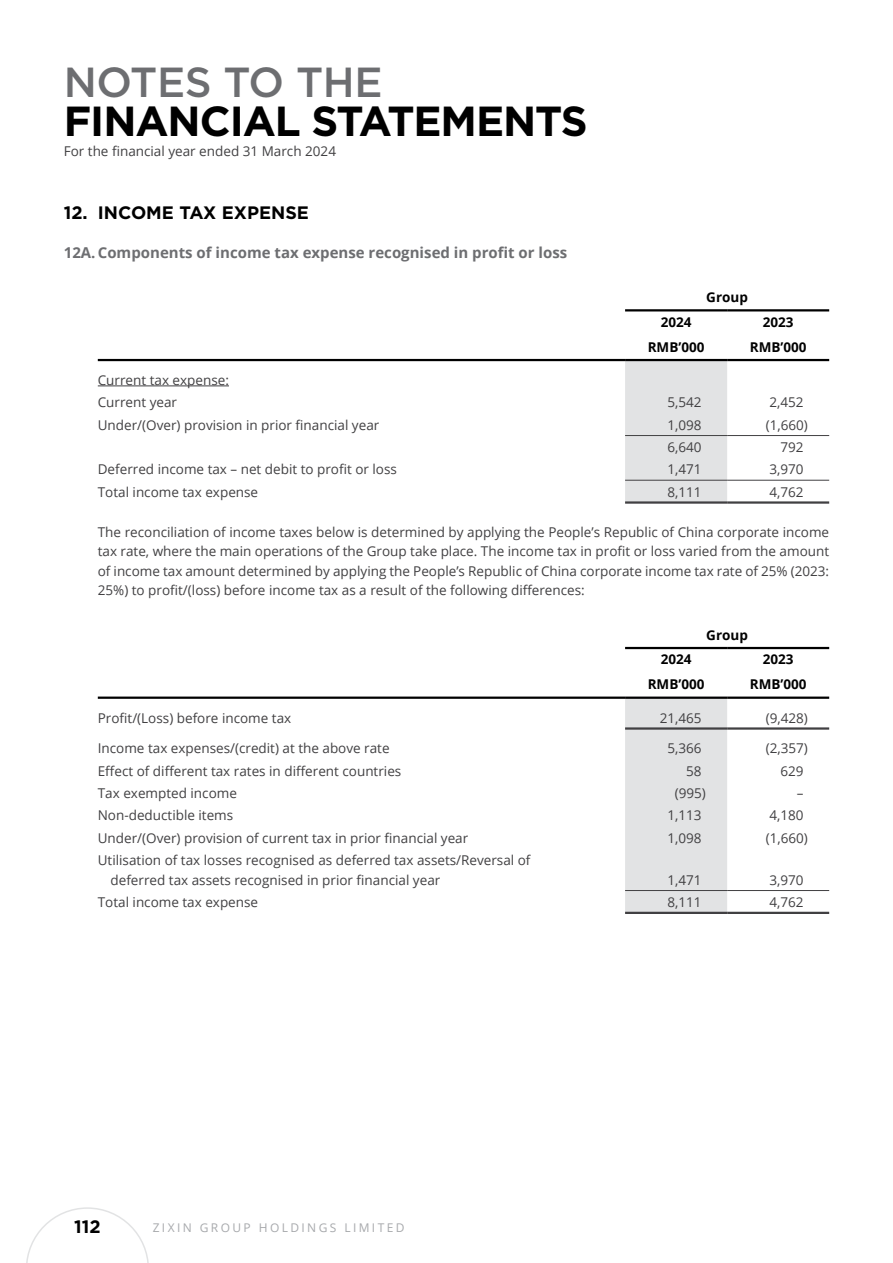
<style>
.page{position:relative;width:893px;height:1263px;background:#fff}
.page>*{position:absolute;margin:0;border:0;box-sizing:border-box;transform-origin:0 0}
.t1{font:700 42px "Gotham";letter-spacing:-.025em;color:#000}
.t2{font:500 42px "Gotham";letter-spacing:-.01em;color:#6d6e71}
.t3{font:700 18px "Gotham";color:#000}
.t4{font:700 15px "Open Sans";color:#6d6e71}
.t5{font:13.5px/19.5px "Open Sans";color:#414042}
.t6{font:700 13.5px "Open Sans";color:#000}
.t7{font:12px "Open Sans";letter-spacing:.2em;color:#a7a9ac}
</style>
<div class="page">
<svg style="left:26px;top:1207px;width:123px;height:56px"></svg>
<div style="left:625px;top:361px;width:102px;height:140px;background:#e2e3e4"></div>
<hr style="left:625px;top:480px;width:102px;height:1px;background:#414042">
<hr style="left:727px;top:480px;width:102px;height:1px;background:#414042">
<hr style="left:625px;top:501px;width:102px;height:3px;background:#414042">
<hr style="left:727px;top:501px;width:102px;height:3px;background:#414042">
<hr style="left:625px;top:435px;width:102px;height:1px;background:#414042">
<hr style="left:727px;top:435px;width:102px;height:1px;background:#414042">
<hr style="left:98px;top:359px;width:527px;height:2px;background:#000">
<hr style="left:625px;top:359px;width:102px;height:2px;background:#000">
<hr style="left:727px;top:359px;width:102px;height:2px;background:#000">
<hr style="left:625px;top:309px;width:102px;height:2px;background:#000">
<hr style="left:727px;top:309px;width:102px;height:2px;background:#000">
<hr style="left:98px;top:386px;width:131px;height:1px;background:#414042">
<div style="left:625px;top:699px;width:102px;height:213px;background:#e2e3e4"></div>
<hr style="left:625px;top:890px;width:102px;height:1px;background:#414042">
<hr style="left:727px;top:890px;width:102px;height:1px;background:#414042">
<hr style="left:625px;top:912px;width:102px;height:2px;background:#414042">
<hr style="left:727px;top:912px;width:102px;height:2px;background:#414042">
<hr style="left:98px;top:696px;width:527px;height:3px;background:#000">
<hr style="left:625px;top:696px;width:102px;height:3px;background:#000">
<hr style="left:727px;top:696px;width:102px;height:3px;background:#000">
<hr style="left:625px;top:647px;width:102px;height:2px;background:#000">
<hr style="left:727px;top:647px;width:102px;height:2px;background:#000">
<hr style="left:625px;top:727px;width:102px;height:3px;background:#414042">
<hr style="left:727px;top:727px;width:102px;height:3px;background:#414042">
<h1 class="t2" style="left:64px;top:55px;width:320px">NOTES TO THE</h1>
<h1 class="t1" style="left:64px;top:94px;width:525px">FINANCIAL STATEMENTS</h1>
<p class="t5" style="left:64px;top:141px;width:274px">For the financial year ended 31 March 2024</p>
<h2 class="t3" style="left:64px;top:200px;width:247px">12. INCOME TAX EXPENSE</h2>
<p class="t4" style="left:64px;top:241px;width:505px">12A.Components of income tax expense recognised in profit or loss</p>
<p class="t5" style="left:98px;top:368px;width:133px;line-height:22.4px">Current tax expense:<br>Current year</p>
<p class="t6" style="left:706px;top:287px;width:43px">Group</p>
<p class="t6" style="left:661px;top:312px;width:32px">2024</p>
<p class="t6" style="left:763px;top:312px;width:32px">2023</p>
<p class="t6" style="left:648px;top:337px;width:58px">RMB’000</p>
<p class="t6" style="left:750px;top:337px;width:58px">RMB’000</p>
<p class="t5" style="left:667px;top:392px;width:36px">5,542</p>
<p class="t5" style="left:769px;top:392px;width:36px">2,452</p>
<p class="t5" style="left:98px;top:414px;width:283px">Under/(Over) provision in prior financial year</p>
<p class="t5" style="left:667px;top:414px;width:36px">1,098</p>
<p class="t5" style="left:766px;top:414px;width:44px">(1,660)</p>
<p class="t5" style="left:667px;top:437px;width:36px">6,640</p>
<p class="t5" style="left:780px;top:437px;width:25px">792</p>
<p class="t5" style="left:98px;top:459px;width:301px">Deferred income tax – net debit to profit or loss</p>
<p class="t5" style="left:667px;top:459px;width:36px">1,471</p>
<p class="t5" style="left:769px;top:459px;width:36px">3,970</p>
<p class="t5" style="left:98px;top:481px;width:162px">Total income tax expense</p>
<p class="t5" style="left:667px;top:481px;width:36px">8,111</p>
<p class="t5" style="left:769px;top:481px;width:36px">4,762</p>
<p class="t5" style="left:98px;top:522px;width:733px;text-align:justify">The reconciliation of income taxes below is determined by applying the People’s Republic of China corporate income tax rate, where the main operations of the Group take place. The income tax in profit or loss varied from the amount of income tax amount determined by applying the People’s Republic of China corporate income tax rate of 25% (2023:<br>25%) to profit/(loss) before income tax as a result of the following differences:</p>
<p class="t6" style="left:706px;top:625px;width:43px">Group</p>
<p class="t6" style="left:661px;top:650px;width:32px">2024</p>
<p class="t6" style="left:763px;top:650px;width:32px">2023</p>
<p class="t6" style="left:648px;top:675px;width:58px">RMB’000</p>
<p class="t6" style="left:750px;top:675px;width:58px">RMB’000</p>
<p class="t5" style="left:98px;top:707px;width:195px">Profit/(Loss) before income tax</p>
<p class="t5" style="left:660px;top:707px;width:43px">21,465</p>
<p class="t5" style="left:766px;top:707px;width:44px">(9,428)</p>
<p class="t5" style="left:98px;top:738px;width:293px">Income tax expenses/(credit) at the above rate</p>
<p class="t5" style="left:667px;top:738px;width:36px">5,366</p>
<p class="t5" style="left:766px;top:738px;width:44px">(2,357)</p>
<p class="t5" style="left:98px;top:761px;width:305px">Effect of different tax rates in different countries</p>
<p class="t5" style="left:686px;top:761px;width:17px">58</p>
<p class="t5" style="left:780px;top:761px;width:25px">629</p>
<p class="t5" style="left:98px;top:783px;width:141px">Tax exempted income</p>
<p class="t5" style="left:675px;top:783px;width:33px">(995)</p>
<p class="t5" style="left:797px;top:783px;width:8px">–</p>
<p class="t5" style="left:98px;top:805px;width:137px">Non-deductible items</p>
<p class="t5" style="left:667px;top:805px;width:36px">1,113</p>
<p class="t5" style="left:769px;top:805px;width:36px">4,180</p>
<p class="t5" style="left:98px;top:828px;width:372px">Under/(Over) provision of current tax in prior financial year</p>
<p class="t5" style="left:667px;top:828px;width:36px">1,098</p>
<p class="t5" style="left:766px;top:828px;width:44px">(1,660)</p>
<p class="t5" style="left:111px;top:850px;width:421px;text-indent:-13px">Utilisation of tax losses recognised as deferred tax assets/Reversal of deferred tax assets recognised in prior financial year</p>
<p class="t5" style="left:667px;top:869px;width:36px">1,471</p>
<p class="t5" style="left:769px;top:869px;width:36px">3,970</p>
<p class="t5" style="left:98px;top:892px;width:162px">Total income tax expense</p>
<p class="t5" style="left:667px;top:892px;width:36px">8,111</p>
<p class="t5" style="left:769px;top:892px;width:36px">4,762</p>
<h2 class="t3" style="left:74px;top:1214px;width:28px">112</h2>
<p class="t7" style="left:153px;top:1219px;width:253px">ZIXIN GROUP HOLDINGS LIMITED</p>
</div>
